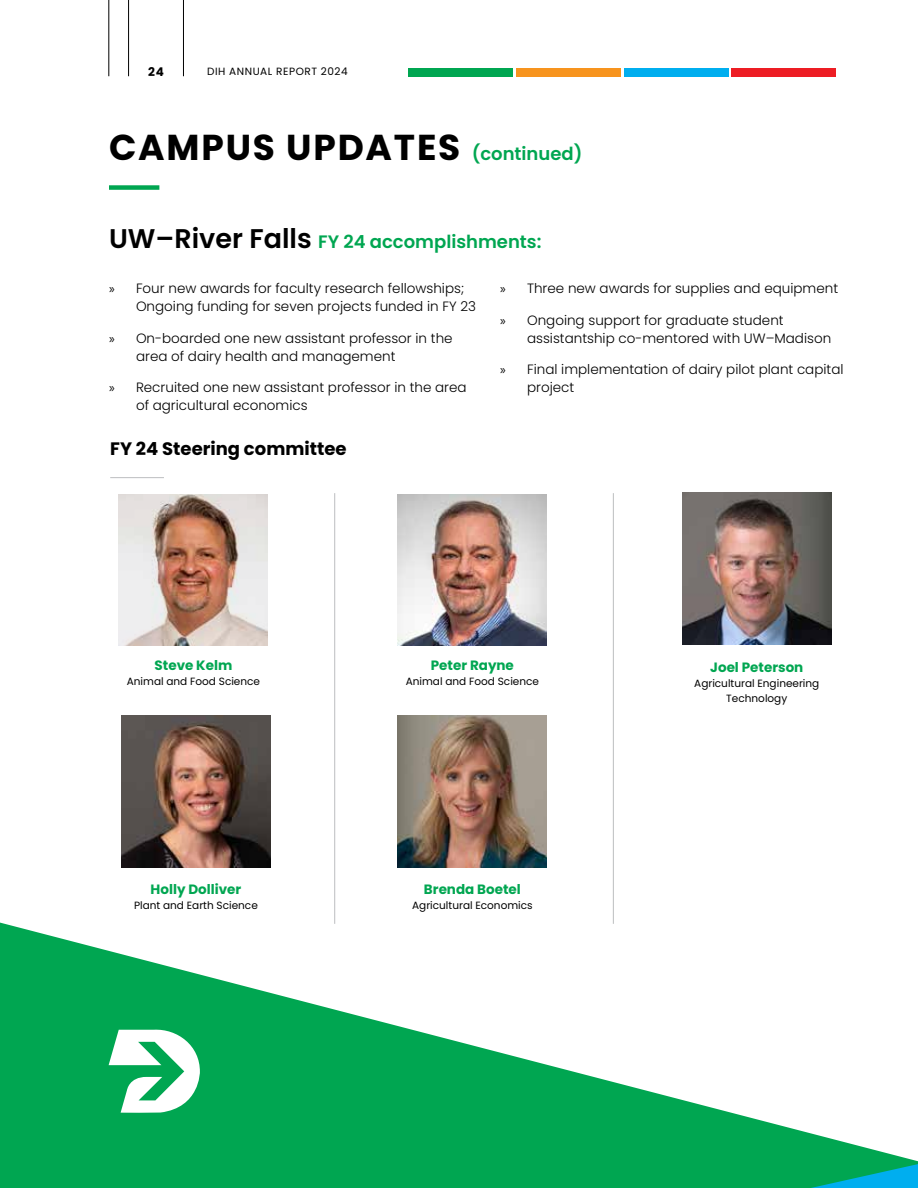
<style>
.page{position:relative;width:918px;height:1188px;background:#fff}
.page>*{position:absolute;margin:0;border:0;box-sizing:border-box;transform-origin:0 0}
.t1{font:700 36px "Poppins";letter-spacing:.05em;color:#000}
.t2{font:600 18px "Poppins";color:#00a651}
.t3{font:700 18px "Poppins";color:#000}
.t4{font:300 13.5px/18px "Poppins";color:#000}
.t5{font:700 13.5px "Poppins";color:#00a651}
.t6{font:700 12px "Poppins";color:#000}
.t7{font:10.5px/15px "Poppins";color:#000;text-align:center}
.t8{font:10.5px "Poppins";letter-spacing:.05em;color:#000}
.s1{font-weight:600;font-size:18px;color:#00a651}
.s2{font-size:27px;color:#000}
.s3{font-family:"Myriad Pro";font-weight:400}
</style>
<div class="page">
<svg style="left:0;top:923px;width:917px;height:265px;fill:#00a651"></svg>
<hr style="left:109px;top:0;width:1px;height:76px;background:#000">
<hr style="left:128px;top:0;width:1px;height:76px;background:#000">
<hr style="left:183px;top:0;width:1px;height:76px;background:#000">
<div style="left:409px;top:68px;width:104px;height:9px;background:#00a651"></div>
<div style="left:516px;top:68px;width:105px;height:9px;background:#f7941e"></div>
<div style="left:624px;top:68px;width:105px;height:9px;background:#00aeef"></div>
<div style="left:731px;top:68px;width:105px;height:9px;background:#ed1d24"></div>
<div style="left:109px;top:185px;width:50px;height:5px;background:#00a651"></div>
<img style="left:119px;top:494px;width:149px;height:152px">
<img style="left:398px;top:494px;width:149px;height:152px">
<img style="left:121px;top:715px;width:149px;height:152px">
<img style="left:398px;top:715px;width:149px;height:152px">
<img style="left:682px;top:493px;width:149px;height:152px">
<hr style="left:110px;top:477px;width:54px;height:1px;background:#bcbec0">
<hr style="left:334px;top:493px;width:1px;height:431px;background:#bcbec0">
<hr style="left:613px;top:493px;width:1px;height:431px;background:#bcbec0">
<svg style="left:109px;top:1029px;width:91px;height:84px"></svg>
<svg style="left:811px;top:1164px;width:107px;height:24px;background:#00a99f"></svg>
<p class="t6" style="left:148px;top:65px;width:17px">24</p>
<p class="t8" style="left:207px;top:65px;width:142px">DIH ANNUAL REPORT 2024</p>
<h1 class="t1" style="left:109px;top:127px;width:475px">CAMPUS UPDATES <span class="s1">(continued)</span></h1>
<h2 class="t2" style="left:109px;top:231px;width:434px"><span class="s2">UW–River Falls</span> FY 24 accomplishments:</h2>
<p class="t4" style="left:136px;top:280px;width:342px;text-indent:-27px"><span class="s3">»</span> Four new awards for faculty research fellowships;<br>Ongoing funding for seven projects funded in FY 23</p>
<p class="t4" style="left:136px;top:329px;width:318px;text-indent:-27px"><span class="s3">»</span> On-boarded one new assistant professor in the area of dairy health and management</p>
<p class="t4" style="left:136px;top:379px;width:332px;text-indent:-27px"><span class="s3">»</span> Recruited one new assistant professor in the area of agricultural economics</p>
<h2 class="t3" style="left:110px;top:438px;width:238px">FY 24 Steering committee</h2>
<p class="t4" style="left:500px;top:280px;width:340px"><span class="s3">»</span> Three new awards for supplies and equipment</p>
<p class="t4" style="left:527px;top:311px;width:306px;text-indent:-27px"><span class="s3">»</span> Ongoing support for graduate student assistantship co-mentored with UW–Madison</p>
<p class="t4" style="left:527px;top:361px;width:318px;text-indent:-27px"><span class="s3">»</span> Final implementation of dairy pilot plant capital project</p>
<p class="t5" style="left:155px;top:658px;width:79px">Steve Kelm</p>
<p class="t7" style="left:127px;top:674px;width:135px">Animal and Food Science</p>
<p class="t5" style="left:151px;top:881px;width:92px">Holly Dolliver</p>
<p class="t7" style="left:134px;top:898px;width:125px">Plant and Earth Science</p>
<p class="t5" style="left:431px;top:658px;width:85px">Peter Rayne</p>
<p class="t7" style="left:406px;top:674px;width:135px">Animal and Food Science</p>
<p class="t5" style="left:424px;top:881px;width:98px">Brenda Boetel</p>
<p class="t7" style="left:412px;top:898px;width:122px">Agricultural Economics</p>
<p class="t5" style="left:710px;top:659px;width:95px">Joel Peterson</p>
<p class="t7" style="left:694px;top:676px;width:127px">Agricultural Engineering<br>Technology</p>
</div>
